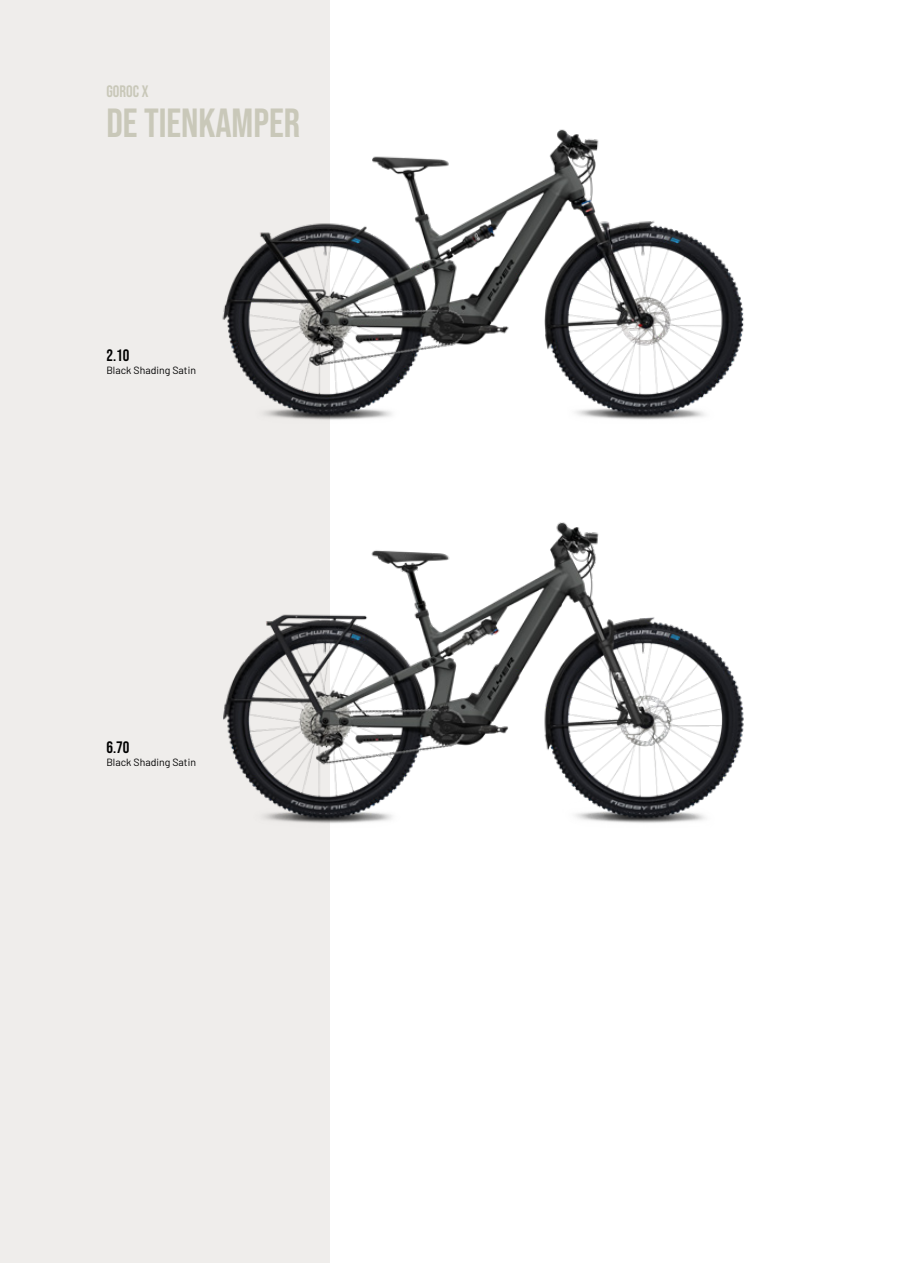
<style>
.page{position:relative;width:915px;height:1263px;background:#fff}
.page>*{position:absolute;margin:0;border:0;box-sizing:border-box;transform-origin:0 0}
.t1{font:40.5px "Bebas Neue";color:#c9c8b9}
.t2{font:16.5px "Bebas Neue";color:#000}
.t3{font:16.5px "Bebas Neue";color:#c9c8b9}
.t4{font:10.5px "Barlow";color:#000}
</style>
<div class="page">
<div style="left:0;top:0;width:329px;height:1263px;background:#efedeb"></div>
<img style="left:223px;top:488px;width:521px;height:350px">
<img style="left:222px;top:90px;width:522px;height:346px">
<h2 class="t3" style="left:106px;top:82px;width:43px">GOROC X</h2>
<h1 class="t1" style="left:106px;top:100px;width:195px">DE TIENKAMPER</h1>
<h2 class="t2" style="left:106px;top:346px;width:24px">2.10</h2>
<p class="t4" style="left:106px;top:364px;width:91px">Black Shading Satin</p>
<h2 class="t2" style="left:106px;top:738px;width:24px">6.70</h2>
<p class="t4" style="left:106px;top:756px;width:91px">Black Shading Satin</p>
</div>
